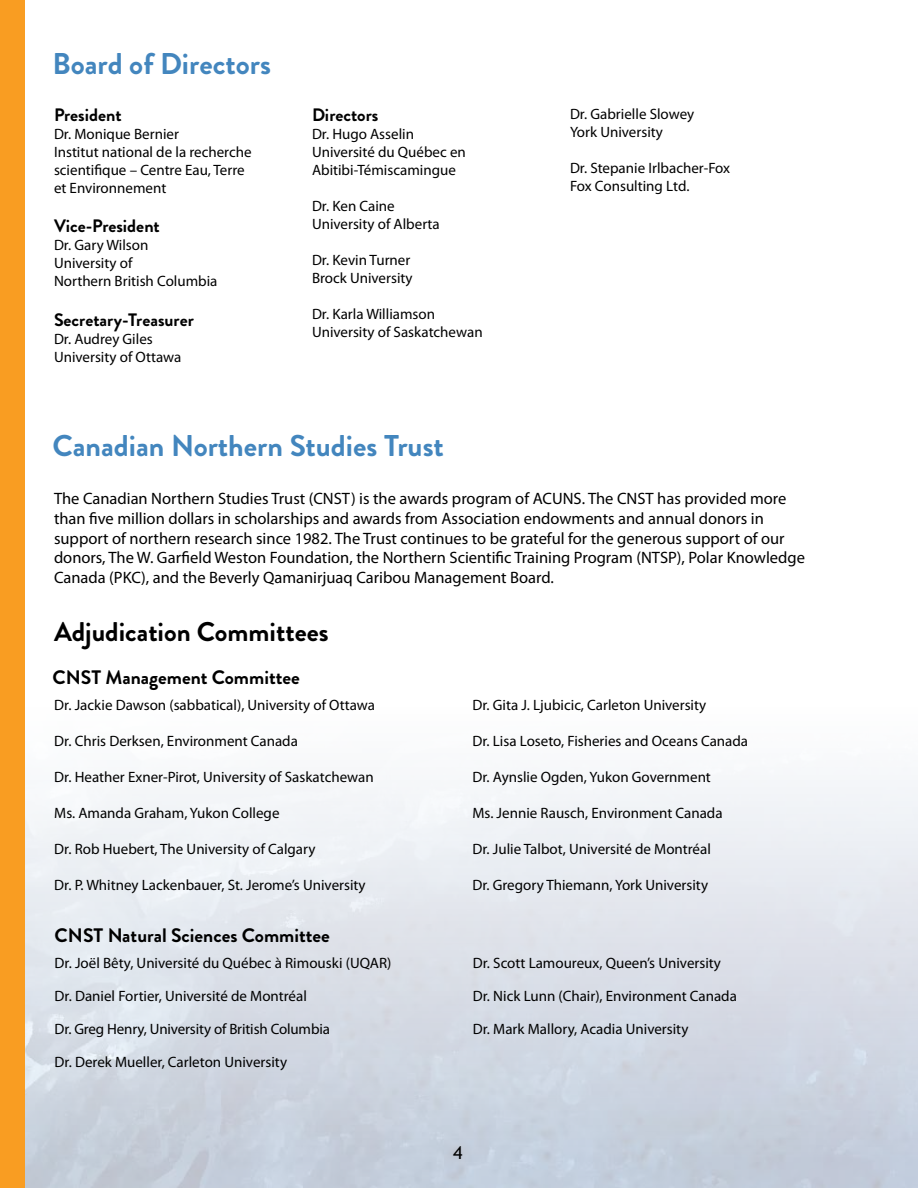
<style>
.page{position:relative;width:918px;height:1188px;background:#fff}
.page>*{position:absolute;margin:0;border:0;box-sizing:border-box;transform-origin:0 0}
.t1{font:700 30px "Brandon Grotesque";color:#4386be}
.t2{font:700 27px "Brandon Grotesque";color:#000}
.t3{font:700 19.5px "Brandon Grotesque";color:#000}
.t4{font:700 18px "Brandon Grotesque";color:#000}
.t5{font:18px "Trebuchet MS";color:#000}
.t6{font:16.5px/19.8px "Myriad Pro";color:#000}
.t7{font:15px/18px "Myriad Pro";color:#000}
</style>
<div class="page">
<img style="left:24px;top:176px;width:894px;height:1012px">
<div style="left:0;top:0;width:24px;height:1188px;background:#f99d22"></div>
<h1 class="t1" style="left:52px;top:43px;width:220px">Board of Directors</h1>
<p class="t4" style="left:54px;top:102px;width:69px">President</p>
<p class="t7" style="left:54px;top:124px;width:199px">Dr. Monique Bernier<br>Institut national de la recherche scientifique – Centre Eau, Terre et Environnement</p>
<p class="t4" style="left:54px;top:213px;width:107px">Vice-President</p>
<p class="t7" style="left:54px;top:236px;width:165px">Dr. Gary Wilson<br>University of<br>Northern British Columbia</p>
<p class="t4" style="left:54px;top:307px;width:141px">Secretary-Treasurer</p>
<p class="t7" style="left:54px;top:330px;width:129px">Dr. Audrey Giles<br>University of Ottawa</p>
<p class="t4" style="left:312px;top:102px;width:68px">Directors</p>
<p class="t7" style="left:312px;top:124px;width:155px">Dr. Hugo Asselin<br>Université du Québec en<br>Abitibi-Témiscamingue</p>
<p class="t7" style="left:312px;top:196px;width:129px">Dr. Ken Caine<br>University of Alberta</p>
<p class="t7" style="left:312px;top:250px;width:102px">Dr. Kevin Turner<br>Brock University</p>
<p class="t7" style="left:312px;top:304px;width:172px">Dr. Karla Williamson<br>University of Saskatchewan</p>
<h1 class="t1" style="left:52px;top:425px;width:393px">Canadian Northern Studies Trust</h1>
<p class="t7" style="left:570px;top:105px;width:126px">Dr. Gabrielle Slowey<br>York University</p>
<p class="t7" style="left:570px;top:159px;width:162px">Dr. Stepanie Irlbacher-Fox<br>Fox Consulting Ltd.</p>
<p class="t6" style="left:54px;top:488px;width:753px">The Canadian Northern Studies Trust (CNST) is the awards program of ACUNS. The CNST has provided more than five million dollars in scholarships and awards from Association endowments and annual donors in support of northern research since 1982. The Trust continues to be grateful for the generous support of our donors, The W. Garfield Weston Foundation, the Northern Scientific Training Program (NTSP), Polar Knowledge Canada (PKC), and the Beverly Qamanirjuaq Caribou Management Board.</p>
<h2 class="t2" style="left:54px;top:613px;width:276px">Adjudication Committees</h2>
<h3 class="t3" style="left:52px;top:663px;width:249px">CNST Management Committee</h3>
<p class="t7" style="left:54px;top:696px;width:322px">Dr. Jackie Dawson (sabbatical), University of Ottawa</p>
<p class="t7" style="left:54px;top:732px;width:245px">Dr. Chris Derksen, Environment Canada</p>
<p class="t7" style="left:54px;top:768px;width:321px">Dr. Heather Exner-Pirot, University of Saskatchewan</p>
<p class="t7" style="left:54px;top:804px;width:227px">Ms. Amanda Graham, Yukon College</p>
<p class="t7" style="left:54px;top:840px;width:263px">Dr. Rob Huebert, The University of Calgary</p>
<p class="t7" style="left:54px;top:876px;width:313px">Dr. P. Whitney Lackenbauer, St. Jerome’s University</p>
<h3 class="t3" style="left:55px;top:922px;width:277px">CNST Natural Sciences Committee</h3>
<p class="t7" style="left:55px;top:953px;width:338px">Dr. Joël Bêty, Université du Québec à Rimouski (UQAR)</p>
<p class="t7" style="left:55px;top:986px;width:254px">Dr. Daniel Fortier, Université de Montréal</p>
<p class="t7" style="left:55px;top:1019px;width:277px">Dr. Greg Henry, University of British Columbia</p>
<p class="t7" style="left:55px;top:1052px;width:234px">Dr. Derek Mueller, Carleton University</p>
<p class="t7" style="left:473px;top:696px;width:235px">Dr. Gita J. Ljubicic, Carleton University</p>
<p class="t7" style="left:473px;top:732px;width:277px">Dr. Lisa Loseto, Fisheries and Oceans Canada</p>
<p class="t7" style="left:473px;top:768px;width:240px">Dr. Aynslie Ogden, Yukon Government</p>
<p class="t7" style="left:473px;top:804px;width:252px">Ms. Jennie Rausch, Environment Canada</p>
<p class="t7" style="left:473px;top:840px;width:240px">Dr. Julie Talbot, Université de Montréal</p>
<p class="t7" style="left:473px;top:876px;width:237px">Dr. Gregory Thiemann, York University</p>
<p class="t7" style="left:473px;top:953px;width:250px">Dr. Scott Lamoureux, Queen’s University</p>
<p class="t7" style="left:473px;top:986px;width:266px">Dr. Nick Lunn (Chair), Environment Canada</p>
<p class="t7" style="left:473px;top:1019px;width:217px">Dr. Mark Mallory, Acadia University</p>
<p class="t5" style="left:453px;top:1142px;width:11px">4</p>
</div>
